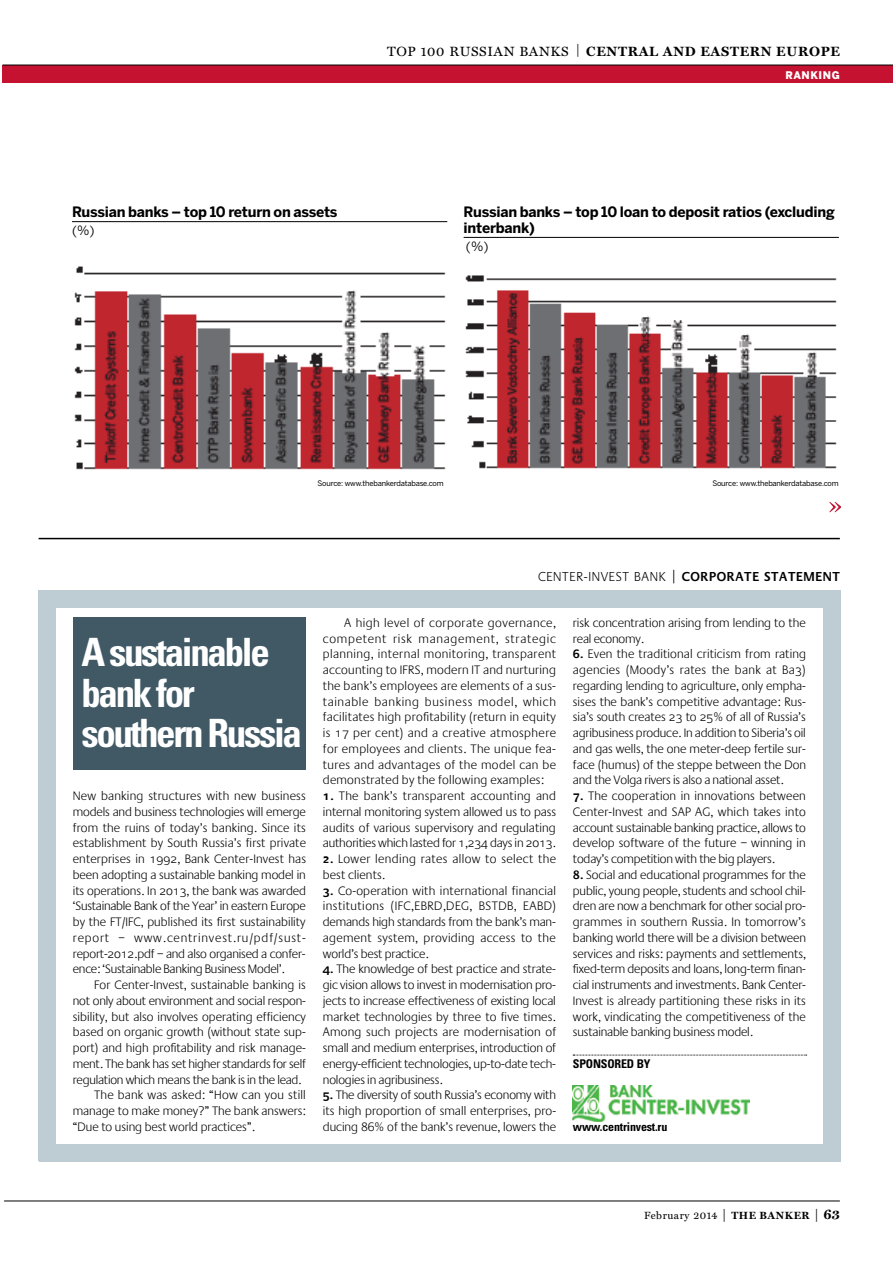
<style>
.page{position:relative;width:893px;height:1263px;background:#fff}
.page>*{position:absolute;margin:0;border:0;box-sizing:border-box;transform-origin:0 0}
.t1{font:700 condensed 39px/40.5px "Univers";letter-spacing:-.06em;color:#fff}
.t2{font:700 14.25px/15.8px "Benton Sans";letter-spacing:-.015em;color:#000}
.t3{font:700 13.5px "Miller Text";letter-spacing:.05em;color:#000}
.t4{font:600 13.5px "Praxis Expert";letter-spacing:.05em;color:#000}
.t5{font:13.5px "Praxis Expert";color:#000}
.t6{font:12.75px/15.8px "Praxis Expert";color:#000;text-align:justify}
.t7{font:12.75px/15.8px "Praxis Expert";letter-spacing:.03em;color:#000}
.t8{font:12.75px "Praxis Expert";letter-spacing:.02em;color:#000}
.t9{font:12.75px "Benton Sans";color:#000}
.t10{font:700 condensed 12px "Univers";letter-spacing:-.015em;color:#000}
.t11{font:10.5px "Miller Text";letter-spacing:.04em;color:#000}
.t12{font:900 10.5px "Benton Sans";letter-spacing:.05em;color:#fff}
.t13{font:7.5px "Benton Sans";letter-spacing:-.02em;color:#000}
.s1{font-weight:400}
.s2{font-weight:600}
.s3{font-size:13.5px}
.s4{font-weight:700}
.s5{font-weight:700;font-size:13.5px}
</style>
<div class="page">
<hr style="left:4px;top:1201px;width:836px;height:1px;background:#000">
<div style="left:2px;top:65px;width:891px;height:17px;background:#c41230"></div>
<hr style="left:2px;top:65px;width:891px;height:1px;background:#000">
<svg style="left:829px;top:502px;width:12px;height:10px"></svg>
<hr style="left:464px;top:237px;width:375px;height:1px;background:#000">
<img style="left:465px;top:275px;width:372px;height:194px">
<img style="left:74px;top:266px;width:372px;height:204px">
<hr style="left:72px;top:221px;width:375px;height:1px;background:#000">
<hr style="left:39px;top:538px;width:801px;height:1px;background:#000">
<div style="left:39px;top:591px;width:802px;height:17px;background:#beccd3"></div>
<div style="left:823px;top:591px;width:18px;height:570px;background:#beccd3"></div>
<div style="left:39px;top:1144px;width:802px;height:17px;background:#beccd3"></div>
<div style="left:39px;top:591px;width:17px;height:570px;background:#beccd3"></div>
<svg style="left:573px;top:1055px;width:234px;height:1px"></svg>
<div style="left:73px;top:617px;width:233px;height:153px;background:#405965"></div>
<img style="left:573px;top:1085px;width:176px;height:36px">
<p class="t3" style="left:387px;top:43px;width:454px"><span class="s1">TOP 100 RUSSIAN BANKS |</span> CENTRAL AND EASTERN EUROPE</p>
<p class="t2" style="left:72px;top:204px;width:267px">Russian banks – top 10 return on assets</p>
<p class="t9" style="left:72px;top:223px;width:24px">(%)</p>
<p class="t12" style="left:785px;top:68px;width:56px">RANKING</p>
<p class="t2" style="left:464px;top:204px;width:373px">Russian banks – top 10 loan to deposit ratios (excluding interbank)</p>
<p class="t9" style="left:466px;top:239px;width:24px">(%)</p>
<p class="t13" style="left:317px;top:479px;width:128px">Source: www.thebankerdatabase.com</p>
<p class="t13" style="left:712px;top:479px;width:128px">Source: www.thebankerdatabase.com</p>
<h1 class="t1" style="left:81px;top:632px;width:222px">A sustainable bank for southern Russia</h1>
<p class="t6" style="left:73px;top:788px;width:235px">New banking structures with new business models and business technologies will emerge from the ruins of today’s banking. Since its establishment by South Russia’s first private enterprises in 1992, Bank Center-Invest has been adopting a sustainable banking model in its operations. In 2013, the bank was awarded ‘Sustainable Bank of the Year’ in eastern Europe by the FT/IFC, published its first sustainability report – www.centrinvest.ru/pdf/sust&shy;report-2012.pdf – and also organised a confer&shy;ence: ‘Sustainable Banking Business Model’.</p>
<p class="t6" style="left:94px;top:977px;width:213px">For Center-Invest, sustainable banking is</p>
<p class="t6" style="left:73px;top:993px;width:235px">not only about environment and social respon-</p>
<p class="t6" style="left:73px;top:1009px;width:235px">sibility, but also involves operating efficiency</p>
<p class="t6" style="left:73px;top:1025px;width:234px">based on organic growth (without state sup-</p>
<p class="t6" style="left:73px;top:1040px;width:235px">port) and high profitability and risk manage-</p>
<p class="t6" style="left:73px;top:1056px;width:234px">ment. The bank has set higher standards for self</p>
<p class="t6" style="left:73px;top:1072px;width:230px">regulation which means the bank is in the lead.</p>
<p class="t8" style="left:94px;top:1088px;width:213px">The bank was asked: “How can you still</p>
<p class="t6" style="left:73px;top:1103px;width:234px">manage to make money?” The bank answers:</p>
<p class="t6" style="left:73px;top:1119px;width:184px">“Due to using best world practices”.</p>
<p class="t5" style="left:538px;top:570px;width:17px">Center</p>
<p class="t5" style="left:584px;top:570px;width:17px">-Invest</p>
<p class="t4" style="left:634px;top:569px;width:207px"><span class="s1">Ban k |</span> CORPORATE STATEMENT</p>
<p class="t6" style="left:323px;top:615px;width:235px;text-indent:21px">A high level of corporate governance, competent risk management, strategic planning, internal monitoring, transparent accounting to IFRS, modern IT and nurturing the bank’s employees are elements of a sus&shy;tainable banking business model, which facilitates high profitability (return in equity is 17 per cent) and a creative atmosphere for employees and clients. The unique fea&shy;tures and advantages of the model can be demonstrated by the following examples:</p>
<p class="t6" style="left:323px;top:788px;width:235px"><span class="s2">1.</span> The bank’s transparent accounting and internal monitoring system allowed us to pass audits of various supervisory and regulating authorities which lasted for 1,234 days in 2013.</p>
<p class="t7" style="left:323px;top:851px;width:235px"><span class="s2">2.</span> Lower lending rates allow to select the best clients.</p>
<p class="t6" style="left:323px;top:883px;width:235px"><span class="s2">3.</span> Co-operation with international financial institutions (IFC,EBRD,DEG, BSTDB, EABD) demands high standards from the bank’s man&shy;agement system, providing access to the world’s best practice.</p>
<p class="t6" style="left:323px;top:961px;width:235px"><span class="s2">4.</span> The knowledge of best practice and strate&shy;gic vision allows to invest in modernisation pro&shy;jects to increase effectiveness of existing local market technologies by three to five times.<br>Among such projects are modernisation of small and medium enterprises, introduction of energy-efficient technologies, up-to-date tech&shy;nologies in agribusiness.</p>
<p class="t6" style="left:323px;top:1087px;width:235px"><span class="s2">5.</span> The diversity of south Russia’s economy with its high proportion of small enterprises, pro&shy;ducing 86% of the bank’s revenue, lowers the</p>
<p class="t6" style="left:573px;top:615px;width:234px">risk concentration arising from lending to the real economy.</p>
<p class="t6" style="left:573px;top:647px;width:235px"><span class="s2">6.</span> Even the traditional criticism from rating agencies (Moody’s rates the bank at Ba3) regarding lending to agriculture, only empha&shy;sises the bank’s competitive advantage: Rus&shy;sia’s south creates 23 to 25% of all of Russia’s agribusiness produce. In addition to Siberia’s oil and gas wells, the one meter-deep fertile sur&shy;face (humus) of the steppe between the Don and the Volga rivers is also a national asset.</p>
<p class="t6" style="left:573px;top:788px;width:234px"><span class="s2">7.</span> The cooperation in innovations between Center-Invest and SAP AG, which takes into account sustainable banking practice, allows to develop software of the future – winning in today’s competition with the big players.</p>
<p class="t6" style="left:573px;top:867px;width:235px"><span class="s2">8.</span> Social and educational programmes for the public, young people, students and school chil&shy;dren are now a benchmark for other social pro&shy;grammes in southern Russia. In tomorrow’s banking world there will be a division between services and risks: payments and settlements, fixed-term deposits and loans, long-term finan&shy;cial instruments and investments. Bank Center-Invest is already partitioning these risks in its work, vindicating the competitiveness of the sustainable banking business model.</p>
<p class="t10" style="left:573px;top:1056px;width:79px">Sponsored by</p>
<p class="t10" style="left:573px;top:1119px;width:96px">www.centrinvest.ru</p>
<p class="t11" style="left:644px;top:1209px;width:197px">FEBRUARY 2014 <span class="s3">|</span> <span class="s4">THE BANKER</span> <span class="s3">|</span> <span class="s5">63</span></p>
</div>
